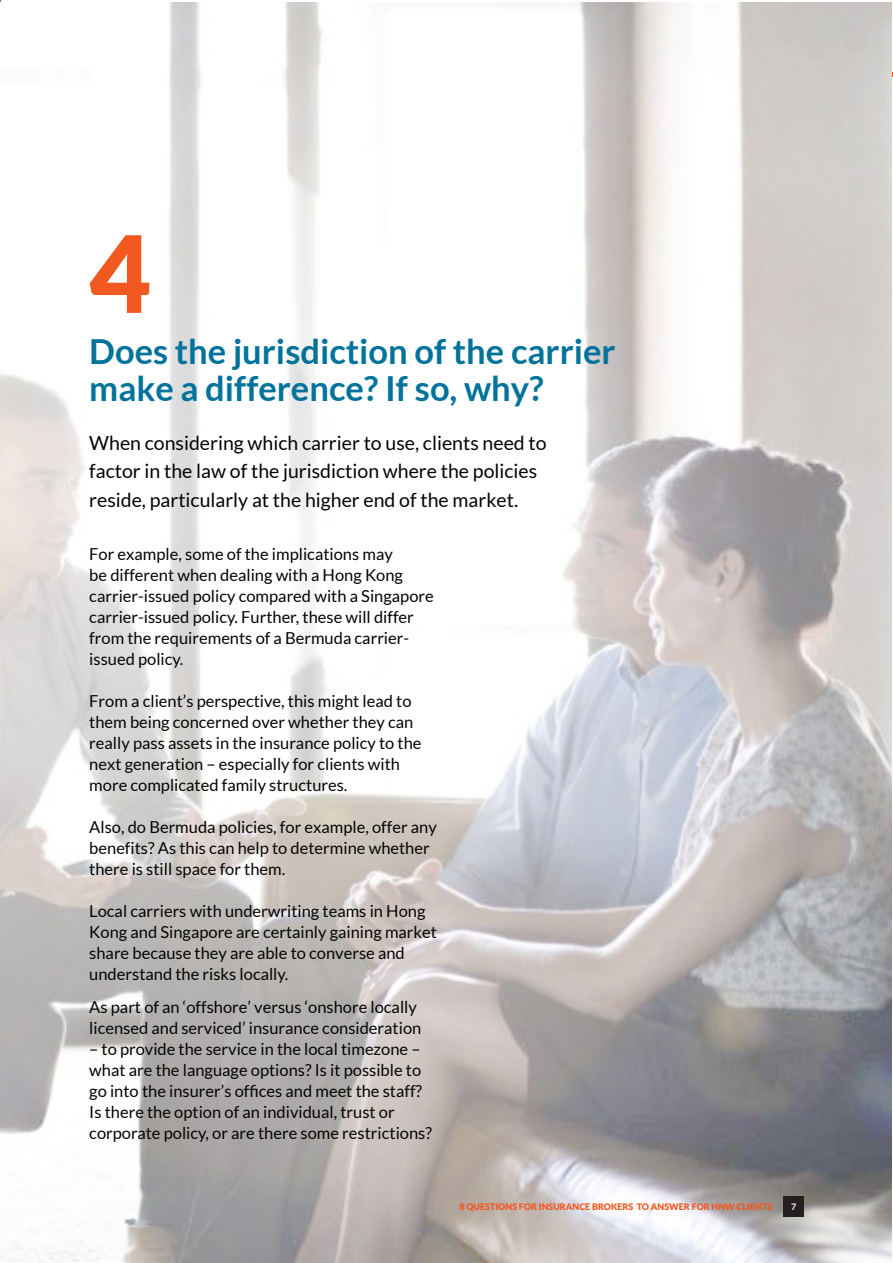
<style>
.page{position:relative;width:893px;height:1263px;background:#fff}
.page>*{position:absolute;margin:0;border:0;box-sizing:border-box;transform-origin:0 0}
.t1{font:900 106.5px "Lato";color:#f15921}
.t2{font:700 34.5px/37.5px "Lato";color:#00739c}
.t3{font:19.5px/28.5px "Lato";color:#040503}
.t4{font:16.5px/21px "Lato";color:#040503}
.t5{font:900 9px "Lato";color:#f15921}
.t6{font:700 9px "Lato";color:#fff}
</style>
<div class="page">
<hr style="left:0;top:0;width:1px;height:1263px;background:#231f20">
<img style="left:0;top:3px;width:892px;height:1260px">
<div style="left:783px;top:1196px;width:21px;height:21px;background:#231f20"></div>
<p class="t1" style="left:89px;top:211px;width:63px">4</p>
<p class="t2" style="left:89px;top:332px;width:528px">Does the jurisdiction of the carrier make a difference? If so, why?</p>
<p class="t3" style="left:89px;top:428px;width:459px">When considering which carrier to use, clients need to factor in the law of the jurisdiction where the policies reside, particularly at the higher end of the market.</p>
<p class="t4" style="left:89px;top:543px;width:346px">For example, some of the implications may<br>be different when dealing with a Hong Kong carrier-issued policy compared with a Singapore carrier-issued policy. Further, these will differ from the requirements of a Bermuda carrier&shy;issued policy.</p>
<p class="t4" style="left:89px;top:690px;width:334px">From a client’s perspective, this might lead to them being concerned over whether they can really pass assets in the insurance policy to the next generation – especially for clients with more complicated family structures.</p>
<p class="t4" style="left:89px;top:816px;width:349px">Also, do Bermuda policies, for example, offer any benefits? As this can help to determine whether there is still space for them.</p>
<p class="t4" style="left:89px;top:900px;width:349px">Local carriers with underwriting teams in Hong Kong and Singapore are certainly gaining market share because they are able to converse and understand the risks locally.</p>
<p class="t4" style="left:89px;top:996px;width:334px">As part of an ‘offshore’ versus ‘onshore locally licensed and serviced’ insurance consideration</p>
<p class="t4" style="left:89px;top:1038px;width:344px">– to provide the service in the local timezone – what are the language options? Is it possible to go into the insurer’s offices and meet the staff?<br>Is there the option of an individual, trust or corporate policy, or are there some restrictions?</p>
<p class="t5" style="left:459px;top:1201px;width:314px">8 QUESTIONS FOR INSURANCE BROKERS TO ANSWER FOR HNW CLIENTS</p>
<p class="t6" style="left:791px;top:1202px;width:7px">7</p>
</div>
